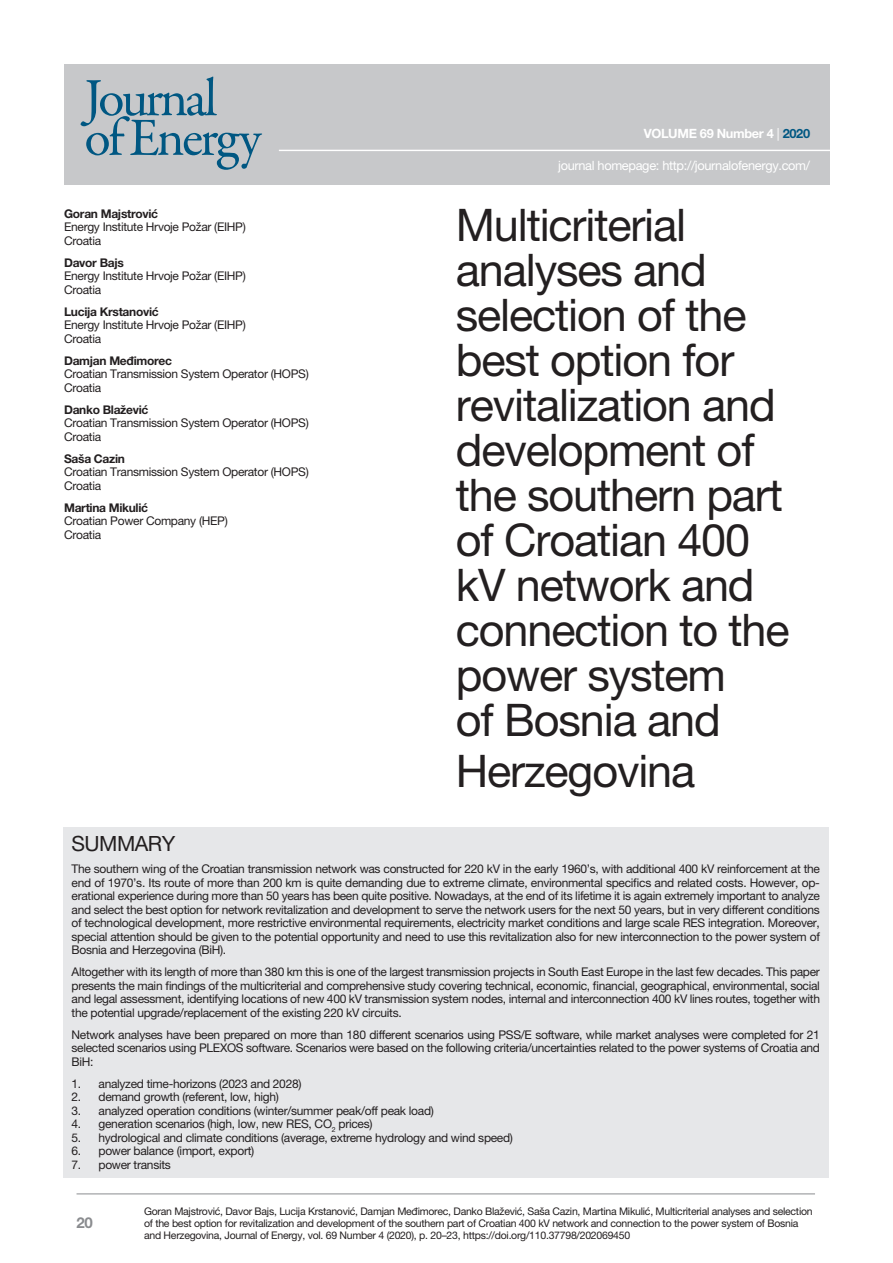
<style>
.page{position:relative;width:893px;height:1263px;background:#fff}
.page>*{position:absolute;margin:0;border:0;box-sizing:border-box;transform-origin:0 0}
.t1{font:54.15px/39.6px "MH Garamond";letter-spacing:-.055em;color:#005782}
.t2{font:45px/45px "MH Helvetica";letter-spacing:-.025em;color:#231f20}
.t3{font:21px "MH Helvetica";letter-spacing:-.025em;color:#231f20}
.t4{font:700 15px "MH Helvetica";color:#8a8c8f}
.t5{font:12.75px "MH Helvetica";letter-spacing:-.025em;color:#fff}
.t6{font:700 12.75px "MH Helvetica";letter-spacing:-.025em;color:#fff}
.t7{font:12px/13.5px "MH Helvetica";letter-spacing:-.025em;color:#231f20}
.t8{font:700 12px "MH Helvetica";letter-spacing:-.025em;color:#231f20}
.t9{font:10.5px/12px "MH Helvetica";letter-spacing:-.025em;color:#231f20}
.s1{font-weight:400}
.s2{color:#005782}
</style>
<div class="page">
<hr style="left:77px;top:1193px;width:738px;height:1px;background:#8a8c8f">
<div style="left:63px;top:828px;width:765px;height:350px;background:#e6e7e9"></div>
<div style="left:64px;top:64px;width:766px;height:121px;background:#c7c8ca"></div>
<hr style="left:279px;top:150px;width:555px;height:1px;background:#fff">
<h1 class="t1" style="left:84px;top:80px;width:178px">Journal of Energy</h1>
<p class="t8" style="left:64px;top:206px;width:95px">Goran Majstrović</p>
<p class="t7" style="left:64px;top:220px;width:183px">Energy Institute Hrvoje Požar (EIHP)<br>Croatia</p>
<p class="t8" style="left:64px;top:255px;width:61px">Davor Bajs</p>
<p class="t7" style="left:64px;top:269px;width:183px">Energy Institute Hrvoje Požar (EIHP)<br>Croatia</p>
<p class="t8" style="left:64px;top:304px;width:96px">Lucija Krstanović</p>
<p class="t7" style="left:64px;top:318px;width:183px">Energy Institute Hrvoje Požar (EIHP)<br>Croatia</p>
<p class="t8" style="left:64px;top:353px;width:109px">Damjan Međimorec</p>
<p class="t7" style="left:64px;top:367px;width:246px">Croatian Transmission System Operator (HOPS)<br>Croatia</p>
<p class="t8" style="left:64px;top:402px;width:86px">Danko Blažević</p>
<p class="t7" style="left:64px;top:416px;width:246px">Croatian Transmission System Operator (HOPS)<br>Croatia</p>
<p class="t8" style="left:64px;top:451px;width:62px">Saša Cazin</p>
<p class="t7" style="left:64px;top:465px;width:246px">Croatian Transmission System Operator (HOPS)<br>Croatia</p>
<p class="t8" style="left:64px;top:500px;width:85px">Martina Mikulić</p>
<p class="t7" style="left:64px;top:514px;width:165px">Croatian Power Company (HEP)<br>Croatia</p>
<p class="t6" style="left:644px;top:125px;width:168px">VOLUME 69 Number 4 <span class="s1">|</span> <span class="s2">2020</span></p>
<p class="t5" style="left:558px;top:157px;width:253px">journal homepage: http://journalofenergy.com/</p>
<h2 class="t2" style="left:456px;top:202px;width:335px">Multicriterial analyses and selection of the best option for revitalization and development of the southern part of Croatian 400 kV network and connection to the power system<br>of Bosnia and</h2>
<h2 class="t2" style="left:456px;top:748px;width:241px">Herzegovina</h2>
<h3 class="t3" style="left:72px;top:831px;width:105px">SUMMARY</h3>
<p class="t7" style="left:72px;top:862px;width:750px;text-align:justify">The southern wing of the Croatian transmission network was constructed for 220 kV in the early 1960’s, with additional 400 kV reinforcement at the end of 1970’s. Its route of more than 200 km is quite demanding due to extreme climate, environmental specifics and related costs. However, op&shy;erational experience during more than 50 years has been quite positive. Nowadays, at the end of its lifetime it is again extremely important to analyze and select the best option for network revitalization and development to serve the network users for the next 50 years, but in very different conditions of technological development, more restrictive environmental requirements, electricity market conditions and large scale RES integration. Moreover, special attention should be given to the potential opportunity and need to use this revitalization also for new interconnection to the power system of Bosnia and Herzegovina (BiH).</p>
<p class="t7" style="left:72px;top:965px;width:750px;text-align:justify">Altogether with its length of more than 380 km this is one of the largest transmission projects in South East Europe in the last few decades. This paper presents the main findings of the multicriterial and comprehensive study covering technical, economic, financial, geographical, environmental, social and legal assessment, identifying locations of new 400 kV transmission system nodes, internal and interconnection 400 kV lines routes, together with the potential upgrade/replacement of the existing 220 kV circuits.</p>
<p class="t7" style="left:72px;top:1027px;width:750px;text-align:justify">Network analyses have been prepared on more than 180 different scenarios using PSS/E software, while market analyses were completed for 21 selected scenarios using PLEXOS software. Scenarios were based on the following criteria/uncertainties related to the power systems of Croatia and BiH:</p>
<p class="t7" style="left:72px;top:1076px;width:231px">1. analyzed time-horizons (2023 and 2028)</p>
<p class="t7" style="left:72px;top:1090px;width:209px">2. demand growth (referent, low, high)</p>
<p class="t7" style="left:72px;top:1103px;width:364px">3. analyzed operation conditions (winter/summer peak/off peak load)</p>
<p class="t7" style="left:72px;top:1117px;width:302px">4. generation scenarios (high, low, new RES, CO<sub>2</sub> prices)</p>
<p class="t7" style="left:72px;top:1130px;width:443px">5. hydrological and climate conditions (average, extreme hydrology and wind speed)</p>
<p class="t7" style="left:72px;top:1144px;width:184px">6. power balance (import, export)</p>
<p class="t7" style="left:72px;top:1157px;width:101px">7. power transits</p>
<p class="t4" style="left:77px;top:1213px;width:18px">20</p>
<p class="t9" style="left:144px;top:1205px;width:670px">Goran Majstrović, Davor Bajs, Lucija Krstanović, Damjan Međimorec, Danko Blažević, Saša Cazin, Martina Mikulić, Multicriterial analyses and selection of the best option for revitalization and development of the southern part of Croatian 400 kV network and connection to the power system of Bosnia and Herzegovina, Journal of Energy, vol. 69 Number 4 (2020), p. 20–23, https://doi.org/110.37798/202069450</p>
</div>
